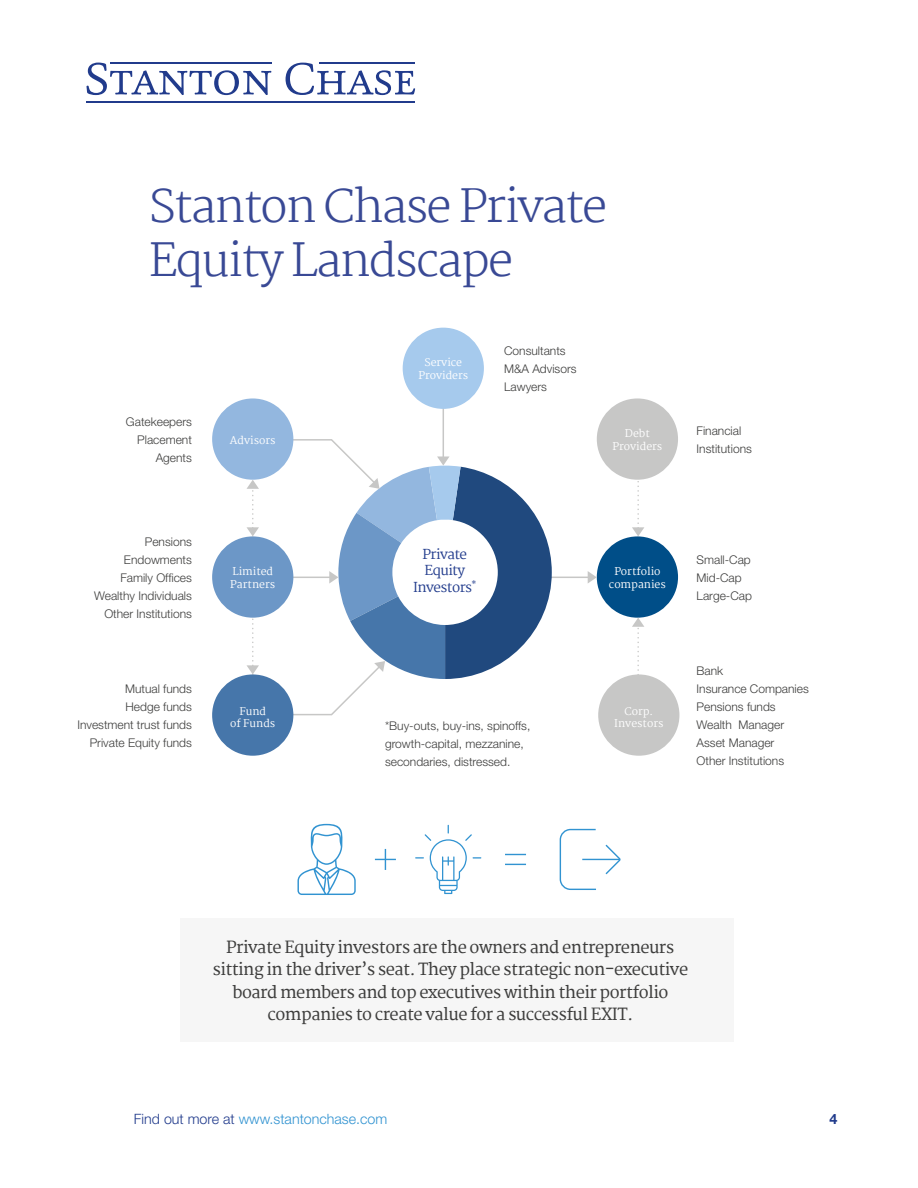
<style>
.page{position:relative;width:918px;height:1188px;background:#fff}
.page>*{position:absolute;margin:0;border:0;box-sizing:border-box;transform-origin:0 0}
.t1{font:200 45px/54px "Martel";letter-spacing:-.04em;color:#394995}
.t2{font:600 16.5px/22.5px "Martel";letter-spacing:-.03em;color:#3d3d3c;text-align:center}
.t3{font:300 14.25px "Helvetica Neue LT Pro";color:#3193d1}
.t4{font:700 14.25px "Helvetica Neue LT Pro";color:#213b8c}
.t5{font:13.5px/16.5px "Martel";letter-spacing:-.04em;color:#213b8c;text-align:center}
.t6{font:300 12px/18px "Helvetica Neue LT Pro";color:#3d3d3c}
.t7{font:10.5px/12.6px "Martel";color:#fff;text-align:center}
.s1{color:#213b8c}
</style>
<div class="page">
<svg style="left:86px;top:63px;width:185px;height:32px"></svg>
<svg style="left:286px;top:63px;width:129px;height:32px"></svg>
<hr style="left:86px;top:101px;width:329px;height:2px;background:#213b8c">
<hr style="left:110px;top:62px;width:161px;height:2px;background:#213b8c">
<hr style="left:319px;top:62px;width:96px;height:2px;background:#213b8c">
<hr style="left:550px;top:577px;width:43px;height:1px;background:#c7c7c6">
<hr style="left:443px;top:403px;width:1px;height:55px;background:#c7c7c6">
<div style="left:403px;top:328px;width:81px;height:81px;background:#a6caed;border-radius:50%"></div>
<div style="left:212px;top:536px;width:81px;height:82px;background:#6c97c7;border-radius:50%"></div>
<div style="left:212px;top:674px;width:81px;height:82px;background:#4676aa;border-radius:50%"></div>
<div style="left:212px;top:398px;width:81px;height:82px;background:#93b7df;border-radius:50%"></div>
<div style="left:597px;top:398px;width:81px;height:82px;background:#c7c7c6;border-radius:50%"></div>
<div style="left:597px;top:536px;width:81px;height:82px;background:#004e88;border-radius:50%"></div>
<div style="left:598px;top:674px;width:81px;height:82px;background:#c7c7c6;border-radius:50%"></div>
<svg style="left:247px;top:479px;width:12px;height:58px"></svg>
<svg style="left:247px;top:617px;width:12px;height:58px"></svg>
<svg style="left:632px;top:617px;width:12px;height:58px"></svg>
<svg style="left:632px;top:479px;width:12px;height:58px"></svg>
<svg style="left:588px;top:571px;width:9px;height:12px"></svg>
<svg style="left:285px;top:438px;width:267px;height:278px"></svg>
<svg style="left:297px;top:824px;width:59px;height:71px"></svg>
<svg style="left:415px;top:825px;width:66px;height:69px"></svg>
<svg style="left:559px;top:828px;width:38px;height:62px"></svg>
<hr style="left:582px;top:859px;width:38px;height:1px;background:#3193d1">
<svg style="left:604px;top:844px;width:17px;height:31px"></svg>
<svg style="left:375px;top:849px;width:21px;height:21px"></svg>
<svg style="left:505px;top:864px;width:21px;height:1px"></svg>
<svg style="left:505px;top:854px;width:21px;height:1px"></svg>
<div style="left:180px;top:918px;width:553px;height:123px;background:#f6f6f6"></div>
<h1 class="t1" style="left:149px;top:179px;width:460px">Stanton Chase Private<br>Equity Landscape</h1>
<p class="t6" style="left:126px;top:412px;width:68px;text-align:right">Gatekeepers<br>Placement<br>Agents</p>
<p class="t6" style="left:94px;top:532px;width:99px;text-align:right">Pensions<br>Endowments<br>Family Offices<br>Wealthy Individuals<br>Other Institutions</p>
<p class="t6" style="left:77px;top:680px;width:116px;text-align:right">Mutual funds<br>Hedge funds<br>Investment trust funds<br>Private Equity funds</p>
<p class="t7" style="left:230px;top:434px;width:47px">Advisors</p>
<p class="t7" style="left:230px;top:565px;width:46px;text-align:left">Limited<br>Partners</p>
<p class="t7" style="left:230px;top:705px;width:47px">Fund<br>of Funds</p>
<p class="t7" style="left:418px;top:356px;width:51px">Service<br>Providers</p>
<p class="t6" style="left:504px;top:341px;width:74px">Consultants<br>M&amp;A Advisors<br>Lawyers</p>
<p class="t7" style="left:613px;top:427px;width:51px">Debt<br>Providers</p>
<p class="t5" style="left:413px;top:546px;width:65px">Private<br>Equity<br>Investors<sup>*</sup></p>
<p class="t7" style="left:609px;top:565px;width:58px">Portfolio companies</p>
<p class="t6" style="left:385px;top:716px;width:147px">*Buy-outs, buy-ins, spinoffs, growth-capital, mezzanine, secondaries, distressed.</p>
<p class="t7" style="left:614px;top:705px;width:51px">Corp.<br>Investors</p>
<p class="t6" style="left:697px;top:421px;width:57px">Financial<br>Institutions</p>
<p class="t6" style="left:697px;top:550px;width:57px">Small-Cap<br>Mid-Cap<br>Large-Cap</p>
<p class="t6" style="left:697px;top:662px;width:114px">Bank<br>Insurance Companies<br>Pensions funds<br>Wealth Manager<br>Asset Manager<br>Other Institutions</p>
<h2 class="t2" style="left:212px;top:936px;width:477px">Private Equity investors are the owners and entrepreneurs sitting in the driver’s seat. They place strategic non-executive board members and top executives within their portfolio companies to create value for a successful EXIT.</h2>
<p class="t3" style="left:134px;top:1110px;width:255px"><span class="s1">Find out more at</span> www.stantonchase.com</p>
<p class="t4" style="left:830px;top:1110px;width:9px">4</p>
</div>
